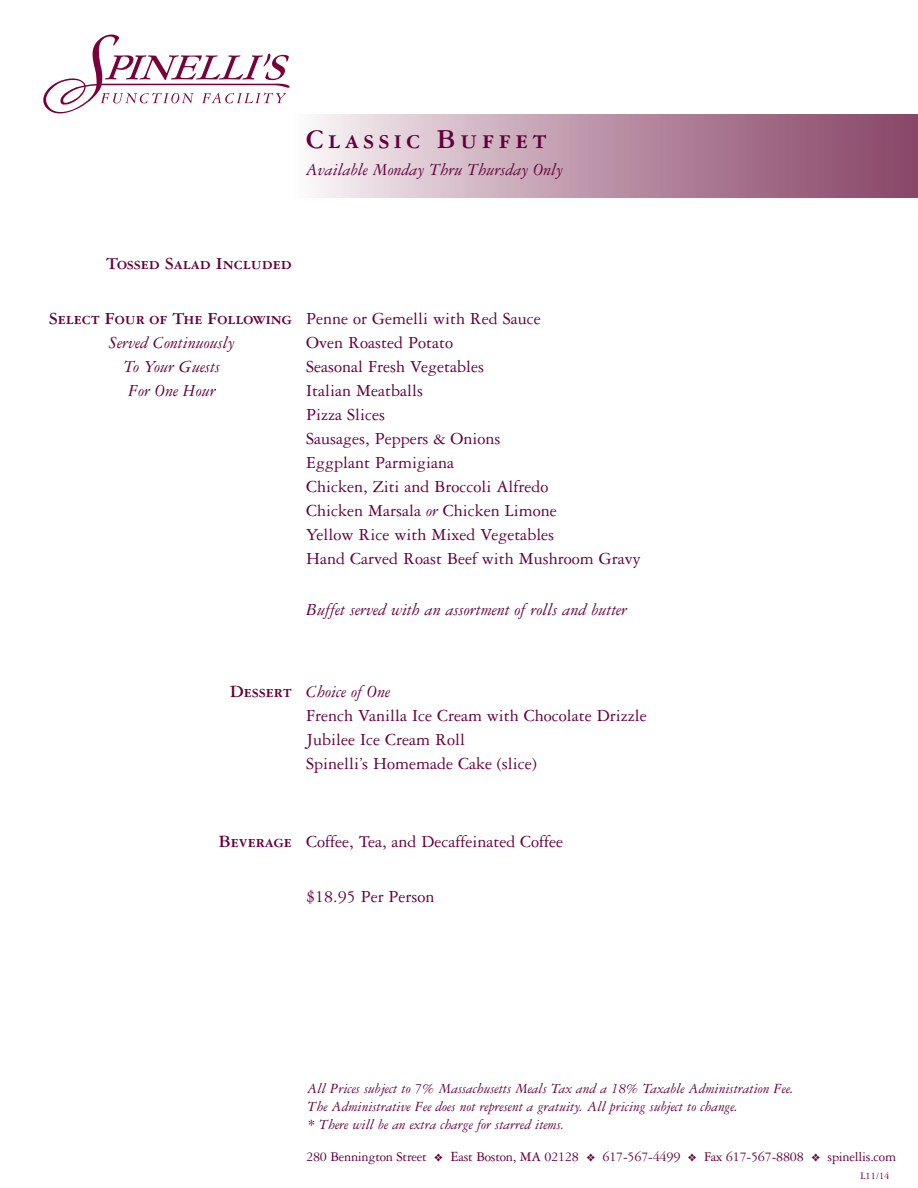
<style>
.page{position:relative;width:918px;height:1188px;background:#fff}
.page>*{position:absolute;margin:0;border:0;box-sizing:border-box;transform-origin:0 0}
.t1{font:28.5px "Garamond Three Bold SC";letter-spacing:.15em;color:#63003c}
.t2{font:18px/24px "Garamond Three";color:#63003c}
.t3{font:italic 18px/24px "Garamond Three";color:#63003c;text-align:center}
.t4{font:18px "Garamond Three Bold SC";color:#63003c}
.t5{font:italic 15px/18px "Garamond Three";color:#63003c}
.t6{font:14.25px "Garamond Three";letter-spacing:-.015em;color:#63003c}
.t7{font:10.5px "Garamond Three";color:#63003c}
.s1{font-family:"Garamond Three Bold SC"}
.s2{font-style:italic}
.s3{font-size:15px}
</style>
<div class="page">
<div style="left:291px;top:115px;width:627px;height:83px;background:linear-gradient(to right,#f8f2f5,#843e61)"></div>
<svg style="left:43px;top:35px;width:247px;height:78px"></svg>
<h1 class="t1" style="left:306px;top:129px;width:242px">Classic Buffet</h1>
<p class="t3" style="left:306px;top:159px;width:259px">Available Monday Thru Thursday Only</p>
<p class="t4" style="left:106px;top:257px;width:187px">Tossed Salad Included</p>
<p class="t2" style="left:306px;top:308px;width:336px;text-indent:-257px"><span class="s1">Select Four of The Following</span> Penne or Gemelli with Red Sauce<br>Oven Roasted Potato<br>Seasonal Fresh Vegetables<br>Italian Meatballs<br>Pizza Slices<br>Sausages, Peppers &amp; Onions<br>Eggplant Parmigiana<br>Chicken, Ziti and Broccoli Alfredo<br>Chicken Marsala <span class="s2">or</span> Chicken Limone<br>Yellow Rice with Mixed Vegetables<br>Hand Carved Roast Beef with Mushroom Gravy</p>
<p class="t3" style="left:306px;top:599px;width:323px">Buffet served with an assortment of rolls and butter</p>
<p class="t3" style="left:109px;top:332px;width:127px">Served Continuously<br>To Your Guests<br>For One Hour</p>
<p class="t2" style="left:306px;top:681px;width:342px;text-indent:-77px"><span class="s1">Dessert</span> <span class="s2">Choice of One<br></span>French Vanilla Ice Cream with Chocolate Drizzle<br>Jubilee Ice Cream Roll<br>Spinelli’s Homemade Cake (slice)</p>
<p class="t2" style="left:219px;top:831px;width:346px"><span class="s1">Beverage</span> Coffee, Tea, and Decaffeinated Coffee</p>
<p class="t2" style="left:306px;top:886px;width:130px">$18.95 Per Person</p>
<p class="t5" style="left:308px;top:1080px;width:488px">All Prices subject to 7% Massachusetts Meals Tax and a 18% Taxable Administration Fee.<br>The Administrative Fee does not represent a gratuity. All pricing subject to change.<br>* There will be an extra charge for starred items.</p>
<p class="t6" style="left:306px;top:1152px;width:591px">280 Bennington Street ❖ <span class="s3">E</span>ast Boston, MA 02128 ❖ 617-567-4499 ❖ Fax 617-567-8808 ❖ spinellis.com</p>
<p class="t7" style="left:860px;top:1172px;width:31px">L11/14</p>
</div>
